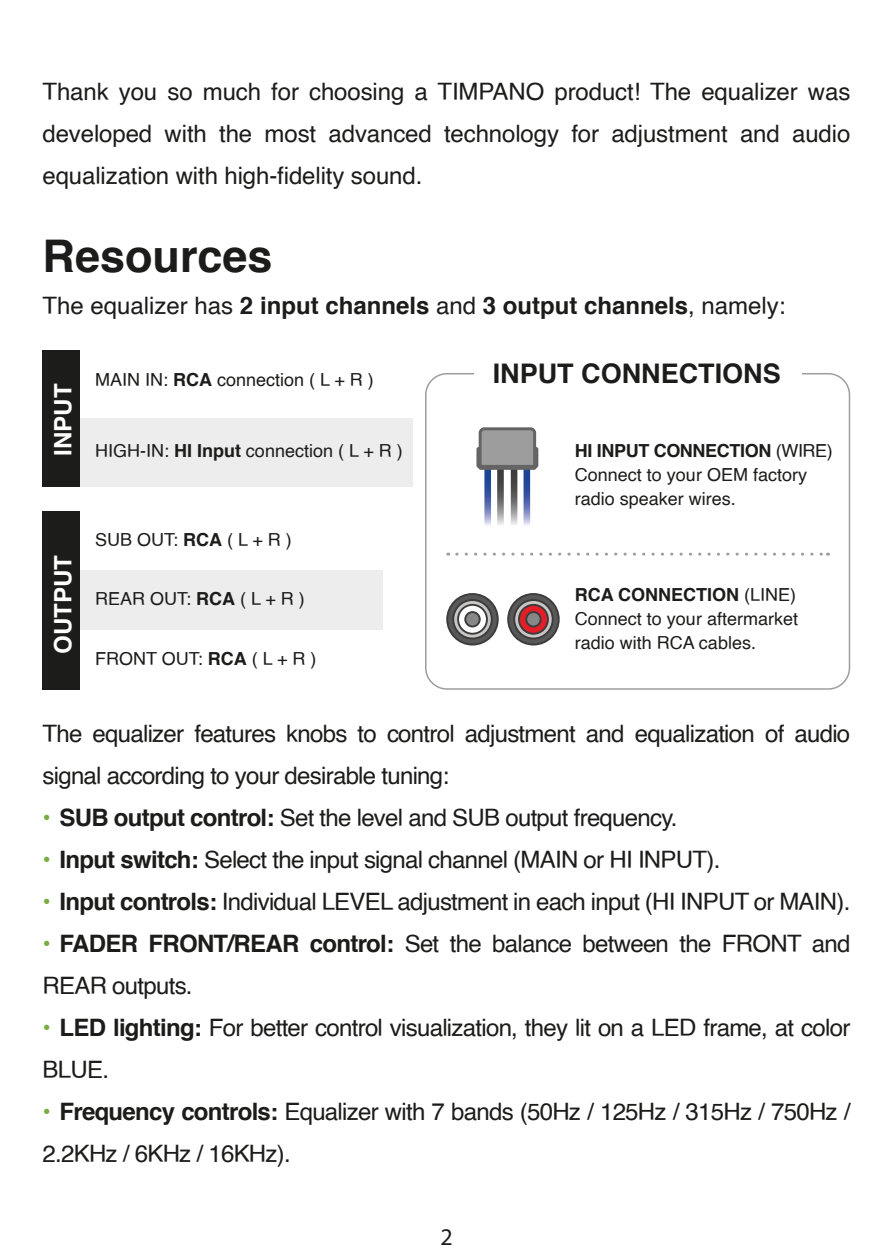
<style>
.page{position:relative;width:893px;height:1259px;background:#fff}
.page>*{position:absolute;margin:0;border:0;box-sizing:border-box;transform-origin:0 0}
.t1{font:700 45px "Helvetica";color:#1c1c1b}
.t2{font:700 27px "Helvetica";color:#1c1c1b}
.t3{font:24px/42px "Helvetica";letter-spacing:-.03em;color:#1c1c1b}
.t4{font:700 24px "Helvetica";color:#1c1c1b}
.t5{font:700 24px "Helvetica";color:#fff}
.t6{font:24px "Myriad Pro";color:#1c1c1b}
.t7{font:18px/24px "Helvetica";color:#1c1c1b}
.t8{font:700 18px "Helvetica";letter-spacing:-.02em;color:#1c1c1b}
.t9{font:700 18px "Helvetica";color:#1c1c1b}
.s1{font-weight:400}
.s2{font-weight:700}
.s3{font-weight:700;color:#79ad42}
</style>
<div class="page">
<div style="left:43px;top:419px;width:370px;height:68px;background:#ededee"></div>
<div style="left:43px;top:570px;width:340px;height:60px;background:#ededee"></div>
<div style="left:43px;top:351px;width:37px;height:136px;background:#1c1c1b"></div>
<div style="left:43px;top:511px;width:37px;height:179px;background:#1c1c1b"></div>
<svg style="left:508px;top:594px;width:51px;height:50px"></svg>
<div style="left:507px;top:593px;width:53px;height:52px;border:2px solid #3d3c3c;border-radius:50%"></div>
<svg style="left:514px;top:600px;width:39px;height:38px"></svg>
<div style="left:513px;top:599px;width:41px;height:40px;border:2px solid #3d3c3c;border-radius:50%"></div>
<svg style="left:519px;top:605px;width:29px;height:29px"></svg>
<div style="left:518px;top:604px;width:31px;height:30px;border:2px solid #3d3c3c;border-radius:50%"></div>
<div style="left:526px;top:612px;width:15px;height:14px;background:#878787;border-radius:50%"></div>
<div style="left:525px;top:611px;width:17px;height:16px;border:2px solid #3d3c3c;border-radius:50%"></div>
<svg style="left:447px;top:594px;width:51px;height:50px"></svg>
<div style="left:446px;top:593px;width:53px;height:52px;border:2px solid #3d3c3c;border-radius:50%"></div>
<svg style="left:453px;top:600px;width:39px;height:38px"></svg>
<div style="left:452px;top:599px;width:41px;height:40px;border:2px solid #3d3c3c;border-radius:50%"></div>
<svg style="left:458px;top:605px;width:29px;height:29px"></svg>
<div style="left:457px;top:604px;width:31px;height:30px;border:2px solid #3d3c3c;border-radius:50%"></div>
<div style="left:465px;top:612px;width:15px;height:14px;background:#878787;border-radius:50%"></div>
<div style="left:464px;top:611px;width:17px;height:16px;border:2px solid #3d3c3c;border-radius:50%"></div>
<div style="left:425px;top:373px;width:425px;height:317px;border:2px solid #9e9d9d;border-radius:21px"></div>
<div style="left:474px;top:352px;width:327px;height:42px;background:#fff"></div>
<svg style="left:457px;top:552px;width:371px;height:3px"></svg>
<svg style="left:511px;top:470px;width:6px;height:55px"></svg>
<svg style="left:523px;top:470px;width:7px;height:55px"></svg>
<svg style="left:484px;top:470px;width:7px;height:55px"></svg>
<svg style="left:497px;top:470px;width:7px;height:55px"></svg>
<svg style="left:481px;top:469px;width:53px;height:1px"></svg>
<svg style="left:477px;top:427px;width:61px;height:42px;background:#949393"></svg>
<div style="left:476px;top:449px;width:5px;height:16px;background:#646464"></div>
<p class="t3" style="left:43px;top:71px;width:809px;text-align:justify">Thank you so much for choosing a TIMPANO product! The equalizer was developed with the most advanced technology for adjustment and audio equalization with high-fidelity sound.</p>
<p class="t1" style="left:43px;top:220px;width:232px">Resources</p>
<p class="t4" style="left:43px;top:286px;width:744px"><span class="s1">The equalizer has</span> 2 input channels <span class="s1">and</span> 3 output channels<span class="s1">, namely:</span></p>
<p class="t5" style="left:44px;top:456px;width:73px;rotate:-90deg">INPUT</p>
<p class="t7" style="left:95px;top:369px;width:280px">MAIN IN: <span class="s2">RCA</span> connection ( L + R )</p>
<p class="t7" style="left:95px;top:439px;width:309px">HIGH-IN: <span class="s2">HI Input</span> connection ( L + R )</p>
<p class="t5" style="left:44px;top:654px;width:100px;rotate:-90deg">OUTPUT</p>
<p class="t7" style="left:95px;top:528px;width:198px">SUB OUT: <span class="s2">RCA</span> ( L + R )</p>
<p class="t7" style="left:95px;top:587px;width:211px">REAR OUT: <span class="s2">RCA</span> ( L + R )</p>
<p class="t7" style="left:95px;top:647px;width:223px">FRONT OUT: <span class="s2">RCA</span> ( L + R )</p>
<p class="t2" style="left:493px;top:352px;width:290px">INPUT CONNECTIONS</p>
<p class="t8" style="left:575px;top:436px;width:259px">HI INPUT CONNECTION <span class="s1">(WIRE)</span></p>
<p class="t7" style="left:575px;top:463px;width:234px">Connect to your OEM factory radio speaker wires.</p>
<p class="t9" style="left:575px;top:580px;width:223px">RCA CONNECTION <span class="s1">(LINE)</span></p>
<p class="t7" style="left:575px;top:607px;width:225px">Connect to your aftermarket radio with RCA cables.</p>
<p class="t3" style="left:43px;top:713px;width:809px">The equalizer features knobs to control adjustment and equalization of audio signal according to your desirable tuning:</p>
<p class="t3" style="left:43px;top:797px;width:637px"><span class="s3">•</span> <span class="s2">SUB output control:</span> Set the level and SUB output frequency.</p>
<p class="t3" style="left:43px;top:839px;width:679px"><span class="s3">•</span> <span class="s2">Input switch:</span> Select the input signal channel (MAIN or HI INPUT).</p>
<p class="t3" style="left:43px;top:881px;width:809px"><span class="s3">•</span> <span class="s2">Input controls:</span> Individual LEVEL adjustment in each input (HI INPUT or MAIN).</p>
<p class="t3" style="left:43px;top:923px;width:809px"><span class="s3">•</span> <span class="s2">FADER FRONT/REAR control:</span> Set the balance between the FRONT and<br>REAR outputs.</p>
<p class="t3" style="left:43px;top:1007px;width:809px"><span class="s3">•</span> <span class="s2">LED lighting:</span> For better control visualization, they lit on a LED frame, at color<br>BLUE.</p>
<p class="t3" style="left:43px;top:1091px;width:809px"><span class="s3">•</span> <span class="s2">Frequency controls:</span> Equalizer with 7 bands (50Hz / 125Hz / 315Hz / 750Hz /<br>2.2KHz / 6KHz / 16KHz).</p>
<p class="t6" style="left:440px;top:1222px;width:14px">2</p>
</div>
